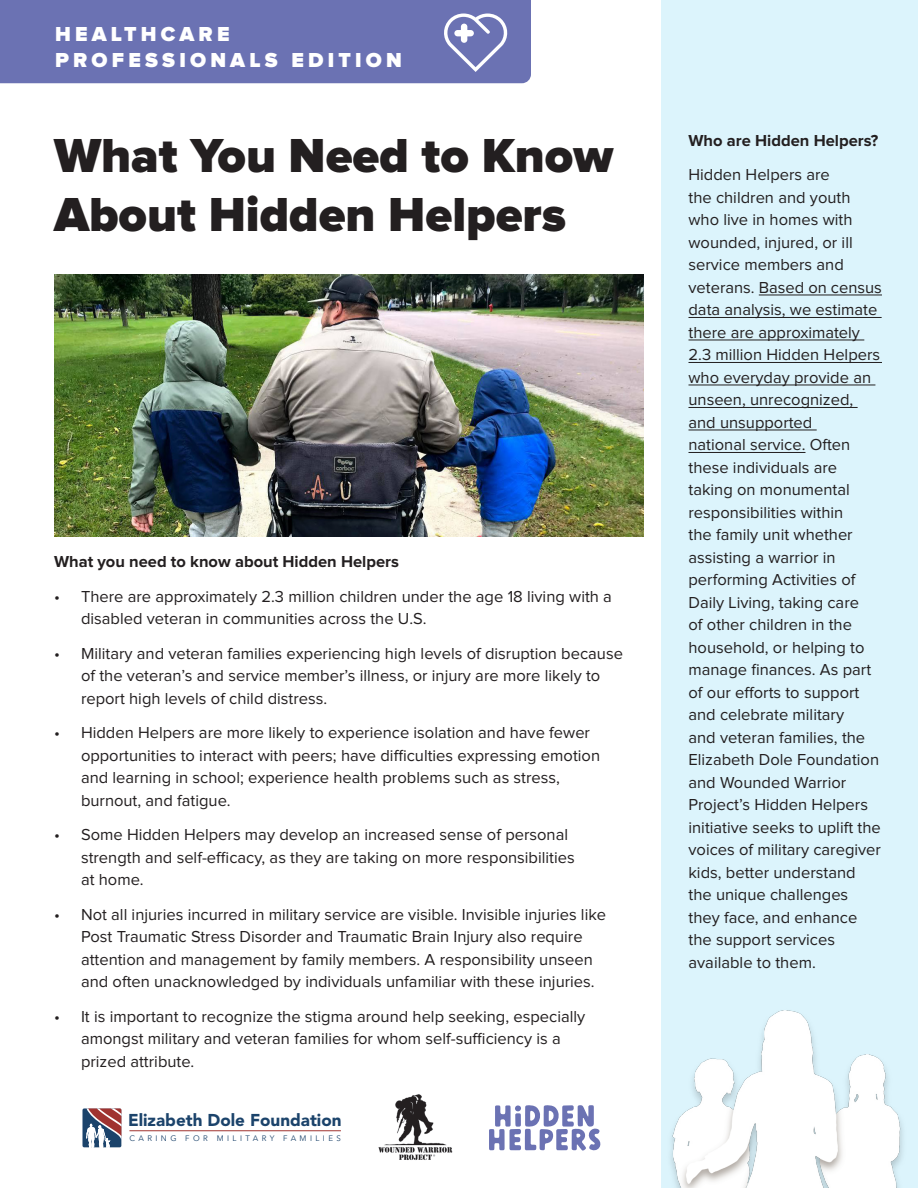
<style>
.page{position:relative;width:918px;height:1188px;background:#fff}
.page>*{position:absolute;margin:0;border:0;box-sizing:border-box;transform-origin:0 0}
.t1{font:900 49.5px/59.4px "Proxima Nova";color:#231f20}
.t2{font:900 21px/25.2px "Proxima Nova";letter-spacing:.2em;color:#fff}
.t3{font:900 17.1px "Avenir";color:#1b436b}
.t4{font:16.5px/22.5px "Proxima Nova";color:#231f20}
.t5{font:700 16.5px "Proxima Nova";color:#231f20}
.t6{font:7.95px "Avenir Next";letter-spacing:.435em;color:#1b436b}
</style>
<div class="page">
<div style="left:662px;top:0;width:256px;height:1188px;background:#dcf4fc"></div>
<div style="left:0;top:0;width:531px;height:83px;background:#6b72b3"></div>
<img style="left:54px;top:274px;width:590px;height:262px">
<svg style="left:489px;top:1105px;width:112px;height:46px"></svg>
<img style="left:661px;top:988px;width:242px;height:200px">
<svg style="left:83px;top:1108px;width:38px;height:40px"></svg>
<hr style="left:129px;top:1131px;width:212px;height:1px;background:#a03330">
<img style="left:378px;top:1094px;width:75px;height:66px">
<svg style="left:442px;top:13px;width:67px;height:59px"></svg>
<hr style="left:759px;top:295px;width:123px;height:1px;background:#231f20">
<hr style="left:688px;top:317px;width:194px;height:1px;background:#231f20">
<hr style="left:688px;top:340px;width:176px;height:1px;background:#231f20">
<hr style="left:688px;top:362px;width:194px;height:1px;background:#231f20">
<hr style="left:688px;top:385px;width:187px;height:1px;background:#231f20">
<hr style="left:688px;top:407px;width:170px;height:1px;background:#231f20">
<hr style="left:688px;top:430px;width:129px;height:1px;background:#231f20">
<hr style="left:688px;top:452px;width:117px;height:1px;background:#231f20">
<p class="t2" style="left:55px;top:23px;width:348px">HEALTHCARE<br>PROFESSIONALS EDITION</p>
<p class="t1" style="left:54px;top:128px;width:561px">What You Need to Know<br>About Hidden Helpers</p>
<p class="t5" style="left:54px;top:554px;width:346px">What you need to know about Hidden Helpers</p>
<p class="t4" style="left:81px;top:586px;width:533px;text-indent:-27px">• There are approximately 2.3 million children under the age 18 living with a disabled veteran in communities across the U.S.</p>
<p class="t4" style="left:81px;top:643px;width:544px;text-indent:-27px">• Military and veteran families experiencing high levels of disruption because of the veteran’s and service member’s illness, or injury are more likely to report high levels of child distress.</p>
<p class="t4" style="left:81px;top:722px;width:521px;text-indent:-27px">• Hidden Helpers are more likely to experience isolation and have fewer opportunities to interact with peers; have difficulties expressing emotion and learning in school; experience health problems such as stress, burnout, and fatigue.</p>
<p class="t4" style="left:81px;top:824px;width:495px;text-indent:-27px">• Some Hidden Helpers may develop an increased sense of personal strength and self-efficacy, as they are taking on more responsibilities at home.</p>
<p class="t4" style="left:81px;top:904px;width:527px;text-indent:-27px">• Not all injuries incurred in military service are visible. Invisible injuries like Post Traumatic Stress Disorder and Traumatic Brain Injury also require attention and management by family members. A responsibility unseen and often unacknowledged by individuals unfamiliar with these injuries.</p>
<p class="t4" style="left:81px;top:1006px;width:506px;text-indent:-27px">• It is important to recognize the stigma around help seeking, especially amongst military and veteran families for whom self-sufficiency is a prized attribute.</p>
<p class="t3" style="left:128px;top:1106px;width:215px">Elizabeth Dole Foundation</p>
<p class="t6" style="left:129px;top:1132px;width:213px">CARING FOR MILITARY FAMILIES</p>
<p class="t5" style="left:688px;top:133px;width:191px">Who are Hidden Helpers?</p>
<p class="t4" style="left:688px;top:164px;width:195px">Hidden Helpers are<br>the children and youth who live in homes with wounded, injured, or ill service members and veterans. Based on census data analysis, we estimate there are approximately<br>2.3 million Hidden Helpers who everyday provide an unseen, unrecognized, and unsupported<br>national service. Often these individuals are taking on monumental responsibilities within<br>the family unit whether assisting a warrior in performing Activities of<br>Daily Living, taking care<br>of other children in the household, or helping to manage finances. As part of our efforts to support and celebrate military<br>and veteran families, the<br>Elizabeth Dole Foundation and Wounded Warrior<br>Project’s Hidden Helpers initiative seeks to uplift the voices of military caregiver kids, better understand the unique challenges they face, and enhance the support services available to them.</p>
</div>
